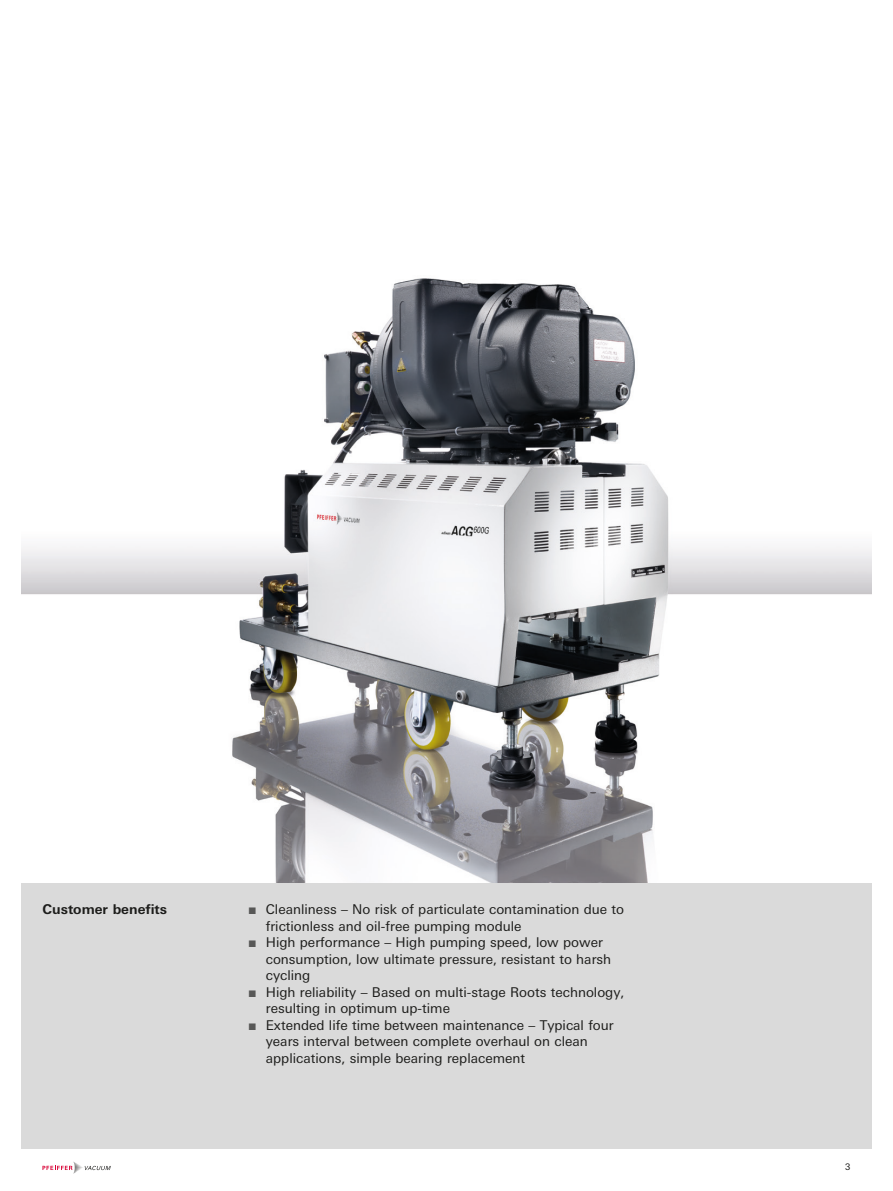
<style>
.page{position:relative;width:893px;height:1191px;background:#fff}
.page>*{position:absolute;margin:0;border:0;box-sizing:border-box;transform-origin:0 0}
.t1{font:13.5px/16.5px "Univers Next W1 G";color:#1d1d1b}
.t2{font:700 13.5px "Univers Next W1 G";color:#1d1d1b}
.t3{font:9px "Univers Next W1 G";color:#1d1d1b}
.s1{color:#575756}
</style>
<div class="page">
<div style="left:21px;top:882px;width:851px;height:266px;background:#dadada"></div>
<svg style="left:42px;top:1161px;width:69px;height:12px"></svg>
<img style="left:21px;top:278px;width:851px;height:604px">
<p class="t2" style="left:43px;top:901px;width:126px">Customer benefits</p>
<p class="t1" style="left:266px;top:901px;width:360px;text-indent:-17px"><span class="s1">■</span> Cleanliness – No risk of particulate contamination due to frictionless and oil-free pumping module</p>
<p class="t1" style="left:266px;top:934px;width:347px;text-indent:-17px"><span class="s1">■</span> High performance – High pumping speed, low power consumption, low ultimate pressure, resistant to harsh cycling</p>
<p class="t1" style="left:266px;top:983px;width:360px;text-indent:-17px"><span class="s1">■</span> High reliability – Based on multi-stage Roots technology, resulting in optimum up-time</p>
<p class="t1" style="left:266px;top:1016px;width:349px;text-indent:-17px"><span class="s1">■</span> Extended life time between maintenance – Typical four years interval between complete overhaul on clean applications, simple bearing replacement</p>
<p class="t3" style="left:845px;top:1161px;width:7px">3</p>
</div>
